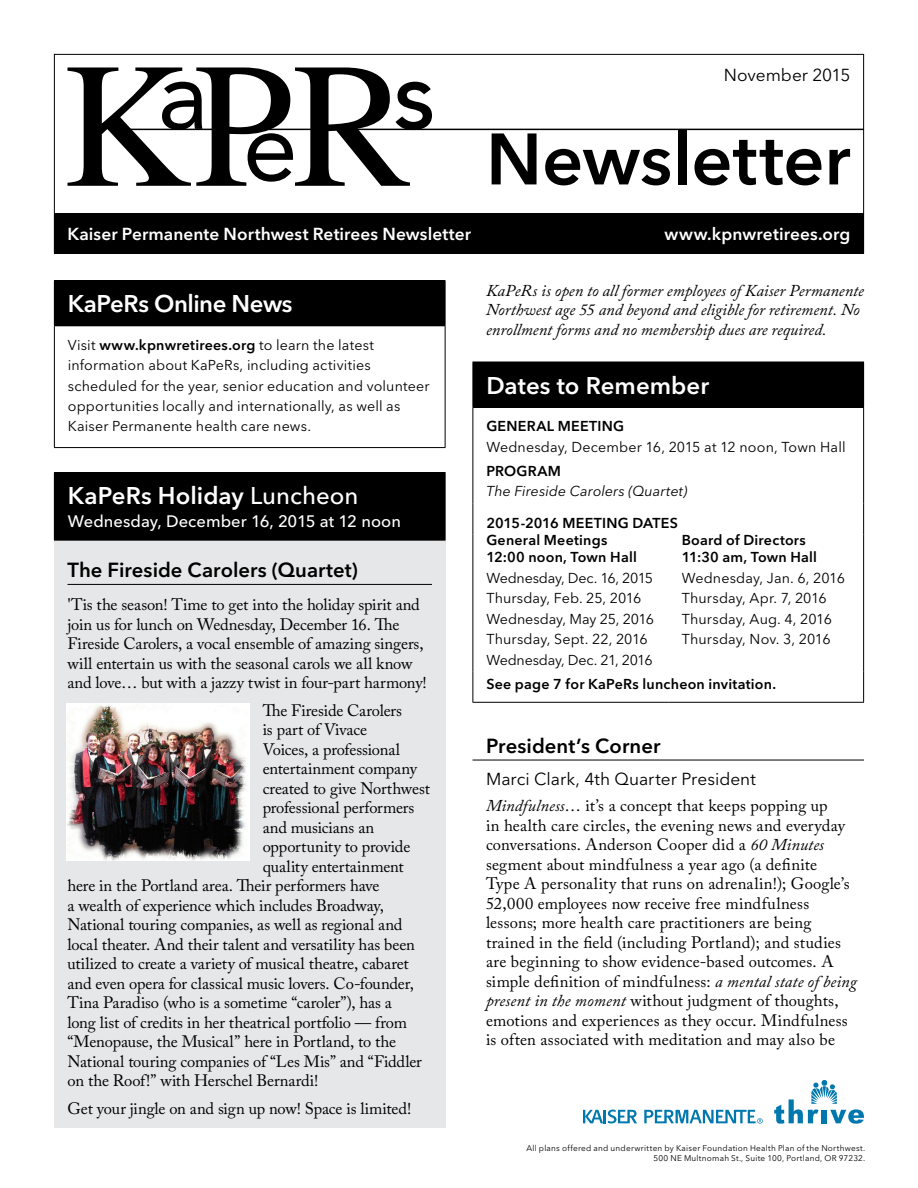
<style>
.page{position:relative;width:918px;height:1188px;background:#fff}
.page>*{position:absolute;margin:0;border:0;box-sizing:border-box;transform-origin:0 0}
.t1{font:600 72px "Avenir Next LT Pro";color:#000}
.t2{font:600 24px "Avenir Next LT Pro";color:#fff}
.t3{font:600 24px "Avenir Next LT Pro";letter-spacing:-.02em;color:#fff}
.t4{font:600 20.25px "Avenir Next LT Pro";letter-spacing:.005em;color:#000}
.t5{font:600 17.25px "Avenir Next LT Pro";letter-spacing:.005em;color:#fff}
.t6{font:17.25px "Avenir Next LT Pro";color:#000}
.t7{font:16.5px/19.5px "Adobe Caslon Pro";color:#000}
.t8{font:italic 16.5px/19.5px "Adobe Caslon Pro";color:#000}
.t9{font:500 16.5px "Avenir Next LT Pro";letter-spacing:.005em;color:#fff}
.t10{font:14.25px/20.2px "Avenir Next LT Pro";letter-spacing:.01em;color:#000}
.t11{font:600 14.25px/17.2px "Avenir Next LT Pro";letter-spacing:.015em;color:#000}
.t12{font:14.25px/20.5px "Avenir Next LT Pro";letter-spacing:-.01em;color:#000}
.t13{font:italic 14.25px "Avenir Next LT Pro";letter-spacing:.005em;color:#000}
.t14{font:8.25px/9.8px "Avenir Next LT Pro";letter-spacing:.03em;color:#000;text-align:right}
.s1{font-weight:600}
.s2{font-weight:500}
.s3{font-style:italic}
</style>
<div class="page">
<div style="left:54px;top:213px;width:810px;height:40px;background:#000"></div>
<svg style="left:68px;top:68px;width:364px;height:118px"></svg>
<div style="left:54px;top:54px;width:810px;height:199px;border:1px solid #000"></div>
<hr style="left:129px;top:129px;width:735px;height:1px;background:#000">
<svg style="left:774px;top:1080px;width:90px;height:44px"></svg>
<svg style="left:583px;top:1110px;width:54px;height:13px"></svg>
<svg style="left:644px;top:1110px;width:119px;height:14px"></svg>
<hr style="left:472px;top:760px;width:392px;height:1px;background:#000">
<div style="left:473px;top:362px;width:391px;height:45px;background:#000"></div>
<hr style="left:472px;top:362px;width:1px;height:45px;background:#000">
<hr style="left:472px;top:407px;width:196px;height:1px;background:#000">
<hr style="left:472px;top:408px;width:1px;height:95px;background:#000">
<hr style="left:668px;top:407px;width:196px;height:1px;background:#000">
<hr style="left:863px;top:408px;width:1px;height:95px;background:#000">
<hr style="left:472px;top:503px;width:1px;height:31px;background:#000">
<hr style="left:863px;top:503px;width:1px;height:31px;background:#000">
<hr style="left:472px;top:534px;width:1px;height:137px;background:#000">
<hr style="left:863px;top:534px;width:1px;height:137px;background:#000">
<hr style="left:472px;top:671px;width:1px;height:31px;background:#000">
<hr style="left:863px;top:671px;width:1px;height:31px;background:#000">
<hr style="left:472px;top:702px;width:196px;height:1px;background:#000">
<hr style="left:668px;top:702px;width:196px;height:1px;background:#000">
<div style="left:54px;top:281px;width:391px;height:45px;background:#000"></div>
<hr style="left:54px;top:280px;width:392px;height:1px;background:#000">
<hr style="left:445px;top:281px;width:1px;height:44px;background:#000">
<hr style="left:54px;top:325px;width:392px;height:1px;background:#000">
<hr style="left:54px;top:326px;width:1px;height:121px;background:#000">
<hr style="left:445px;top:326px;width:1px;height:121px;background:#000">
<hr style="left:54px;top:447px;width:392px;height:1px;background:#000">
<div style="left:54px;top:472px;width:392px;height:655px;background:#e6e7e8"></div>
<hr style="left:68px;top:584px;width:364px;height:1px;background:#000">
<div style="left:54px;top:473px;width:391px;height:67px;background:#000"></div>
<hr style="left:54px;top:472px;width:392px;height:1px;background:#000">
<hr style="left:445px;top:473px;width:1px;height:67px;background:#000">
<hr style="left:54px;top:540px;width:392px;height:1px;background:#000">
<img style="left:67px;top:703px;width:182px;height:157px">
<p class="t6" style="left:724px;top:64px;width:128px">November 2015</p>
<h1 class="t1" style="left:486px;top:116px;width:366px">Newsletter</h1>
<p class="t5" style="left:68px;top:223px;width:405px">Kaiser Permanente Northwest Retirees Newsletter</p>
<p class="t5" style="left:664px;top:223px;width:188px">www.kpnwretirees.org</p>
<h2 class="t3" style="left:68px;top:289px;width:226px">KaPeRs Online News</h2>
<p class="t10" style="left:68px;top:335px;width:363px">Visit <span class="s1">www.kpnwretirees.org</span> to learn the latest information about KaPeRs, including activities scheduled for the year, senior education and volunteer opportunities locally and internationally, as well as Kaiser Permanente health care news.</p>
<h2 class="t2" style="left:68px;top:481px;width:292px">KaPeRs Holiday <span class="s2">Luncheon</span></h2>
<p class="t9" style="left:68px;top:511px;width:335px">Wednesday, December 16, 2015 at 12 noon</p>
<p class="t4" style="left:68px;top:558px;width:292px">The Fireside Carolers (Quartet)</p>
<p class="t7" style="left:68px;top:595px;width:361px">'Tis the season! Time to get into the holiday spirit and join us for lunch on Wednesday, December 16. The Fireside Carolers, a vocal ensemble of amazing singers, will entertain us with the seasonal carols we all know and love… but with a jazzy twist in four-part harmony!</p>
<p class="t7" style="left:263px;top:700px;width:141px">The Fireside Carolers</p>
<p class="t7" style="left:263px;top:720px;width:106px">is part of Vivace</p>
<p class="t7" style="left:263px;top:739px;width:139px">Voices, a professional</p>
<p class="t7" style="left:263px;top:759px;width:156px">entertainment company</p>
<p class="t7" style="left:263px;top:778px;width:169px">created to give Northwest</p>
<p class="t7" style="left:263px;top:798px;width:153px">professional performers</p>
<p class="t7" style="left:263px;top:817px;width:113px">and musicians an</p>
<p class="t7" style="left:263px;top:837px;width:149px">opportunity to provide</p>
<p class="t7" style="left:263px;top:856px;width:143px">quality entertainment</p>
<p class="t7" style="left:68px;top:876px;width:314px">here in the Portland area. Their performers have</p>
<p class="t7" style="left:68px;top:895px;width:318px">a wealth of experience which includes Broadway,</p>
<p class="t7" style="left:68px;top:915px;width:336px">National touring companies, as well as regional and</p>
<p class="t7" style="left:68px;top:934px;width:349px">local theater. And their talent and versatility has been</p>
<p class="t7" style="left:68px;top:954px;width:343px">utilized to create a variety of musical theatre, cabaret</p>
<p class="t7" style="left:68px;top:974px;width:348px">and even opera for classical music lovers. Co-founder,</p>
<p class="t7" style="left:68px;top:993px;width:326px">Tina Paradiso (who is a sometime “caroler”), has a</p>
<p class="t7" style="left:68px;top:1013px;width:341px">long list of credits in her theatrical portfolio — from</p>
<p class="t7" style="left:68px;top:1032px;width:330px">“Menopause, the Musical” here in Portland, to the</p>
<p class="t7" style="left:68px;top:1052px;width:356px">National touring companies of “Les Mis” and “Fiddler</p>
<p class="t7" style="left:68px;top:1071px;width:252px">on the Roof!” with Herschel Bernardi!</p>
<p class="t7" style="left:68px;top:1099px;width:345px">Get your jingle on and sign up now! Space is limited!</p>
<p class="t8" style="left:486px;top:280px;width:380px">KaPeRs is open to all former employees of Kaiser Permanente<br>Northwest age 55 and beyond and eligible for retirement. No enrollment forms and no membership dues are required.</p>
<h2 class="t2" style="left:486px;top:371px;width:224px">Dates to Remember</h2>
<p class="t11" style="left:486px;top:418px;width:139px">GENERAL MEETING</p>
<p class="t10" style="left:486px;top:437px;width:361px">Wednesday, December 16, 2015 at 12 noon, Town Hall</p>
<p class="t11" style="left:486px;top:462px;width:76px">PROGRAM</p>
<p class="t13" style="left:486px;top:483px;width:202px">The Fireside Carolers (Quartet)</p>
<p class="t11" style="left:486px;top:514px;width:193px">2015-2016 MEETING DATES<br>General Meetings<br>12:00 noon, Town Hall</p>
<p class="t12" style="left:486px;top:567px;width:169px">Wednesday, Dec. 16, 2015<br>Thursday, Feb. 25, 2016<br>Wednesday, May 25, 2016<br>Thursday, Sept. 22, 2016<br>Wednesday, Dec. 21, 2016</p>
<p class="t11" style="left:682px;top:531px;width:137px">Board of Directors<br>11:30 am, Town Hall</p>
<p class="t10" style="left:682px;top:567px;width:165px">Wednesday, Jan. 6, 2016<br>Thursday, Apr. 7, 2016<br>Thursday, Aug. 4, 2016<br>Thursday, Nov. 3, 2016</p>
<p class="t11" style="left:486px;top:675px;width:291px">See page 7 for KaPeRs luncheon invitation.</p>
<p class="t4" style="left:486px;top:734px;width:176px">President’s Corner</p>
<p class="t6" style="left:486px;top:769px;width:271px">Marci Clark, 4th Quarter President</p>
<p class="t7" style="left:486px;top:796px;width:372px"><span class="s3">Mindfulness</span>… it’s a concept that keeps popping up<br>in health care circles, the evening news and everyday conversations. Anderson Cooper did a <span class="s3">60 Minutes </span>segment about mindfulness a year ago (a definite<br>Type A personality that runs on adrenalin!); Google’s 52,000 employees now receive free mindfulness lessons; more health care practitioners are being trained in the field (including Portland); and studies are beginning to show evidence-based outcomes. A simple definition of mindfulness: <span class="s3">a mental state of being present in the moment</span> without judgment of thoughts, emotions and experiences as they occur. Mindfulness is often associated with meditation and may also be</p>
<p class="t14" style="left:526px;top:1144px;width:340px">All plans offered and underwritten by Kaiser Foundation Health Plan of the Northwest.<br>500 NE Multnomah St., Suite 100, Portland, OR 97232.</p>
</div>
